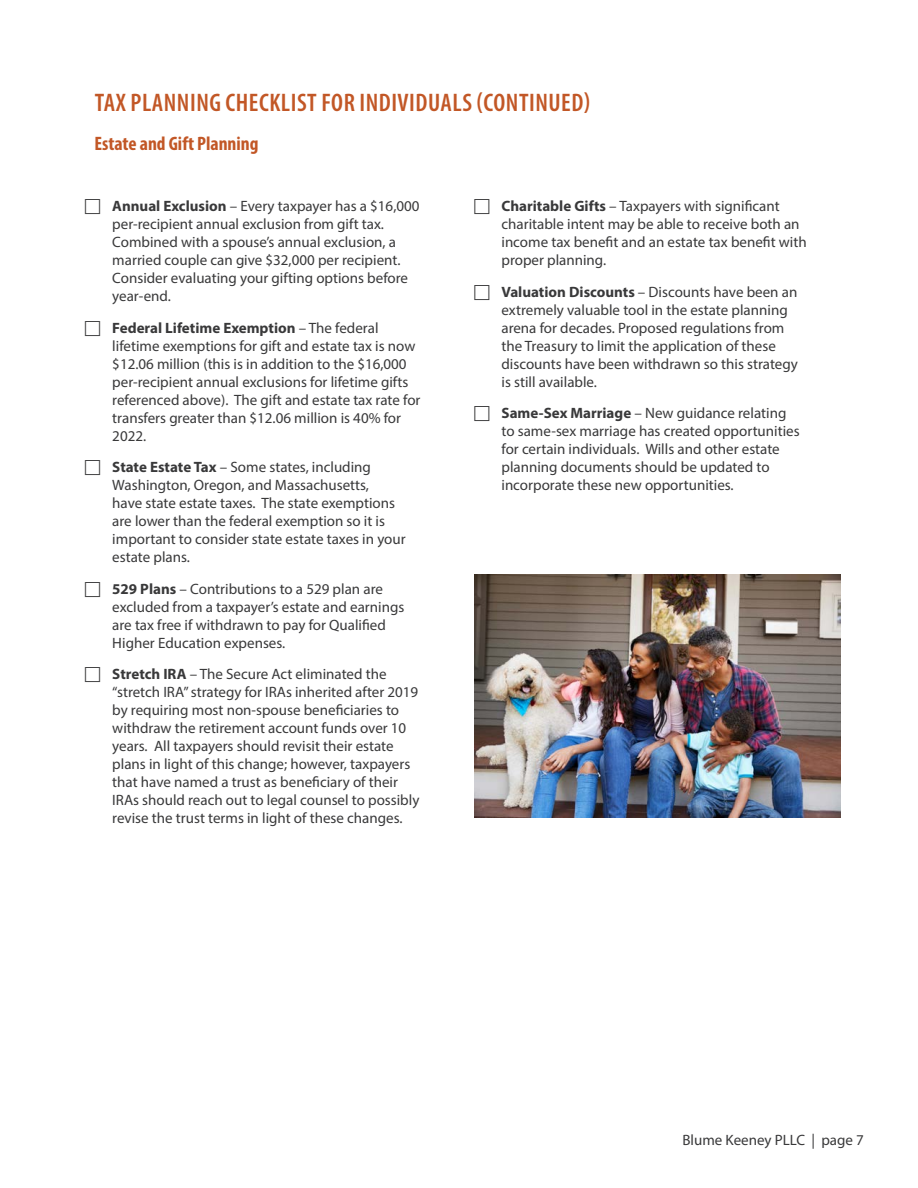
<style>
.page{position:relative;width:918px;height:1188px;background:#fff}
.page>*{position:absolute;margin:0;border:0;box-sizing:border-box;transform-origin:0 0}
.Titles{font:600 condensed 25.5px "Myriad Pro";letter-spacing:.02em;color:#c25726}
.Titles-2{font:700 condensed 19.5px "Myriad Pro";color:#c25726}
.checklist{font:15px/18px "Myriad Pro";color:#39393a}
.s1{font-weight:700}
</style>
<div class="page">
<img style="left:474px;top:575px;width:366px;height:243px">
<p class="Titles" style="left:95px;top:88px;width:497px">TAX PLANNING CHECKLIST FOR INDIVIDUALS (CONTINUED)</p>
<p class="Titles-2" style="left:94px;top:132px;width:166px">Estate and Gift Planning</p>
<p class="checklist" style="left:112px;top:197px;width:309px"><span class="s1">Annual Exclusion</span> – Every taxpayer has a $16,000 per-recipient annual exclusion from gift tax.<br>Combined with a spouse’s annual exclusion, a married couple can give $32,000 per recipient.<br>Consider evaluating your gifting options before year-end.</p>
<p class="checklist" style="left:112px;top:319px;width:310px"><span class="s1">Federal Lifetime Exemption</span> – The federal lifetime exemptions for gift and estate tax is now $12.06 million (this is in addition to the $16,000 per-recipient annual exclusions for lifetime gifts referenced above). The gift and estate tax rate for transfers greater than $12.06 million is 40% for 2022.</p>
<p class="checklist" style="left:112px;top:458px;width:295px"><span class="s1">State Estate Tax</span> – Some states, including Washington, Oregon, and Massachusetts,<br>have state estate taxes. The state exemptions are lower than the federal exemption so it is important to consider state estate taxes in your estate plans.</p>
<p class="checklist" style="left:112px;top:580px;width:294px"><span class="s1">529 Plans</span> – Contributions to a 529 plan are excluded from a taxpayer’s estate and earnings are tax free if withdrawn to pay for Qualified Higher Education expenses.</p>
<p class="checklist" style="left:112px;top:665px;width:309px"><span class="s1">Stretch IRA</span> – The Secure Act eliminated the “stretch IRA” strategy for IRAs inherited after 2019 by requiring most non-spouse beneficiaries to withdraw the retirement account funds over 10 years. All taxpayers should revisit their estate plans in light of this change; however, taxpayers that have named a trust as beneficiary of their IRAs should reach out to legal counsel to possibly revise the trust terms in light of these changes.</p>
<p class="checklist" style="left:501px;top:197px;width:307px"><span class="s1">Charitable Gifts</span> – Taxpayers with significant charitable intent may be able to receive both an income tax benefit and an estate tax benefit with proper planning.</p>
<p class="checklist" style="left:501px;top:283px;width:298px"><span class="s1">Valuation Discounts</span> – Discounts have been an extremely valuable tool in the estate planning arena for decades. Proposed regulations from the Treasury to limit the application of these discounts have been withdrawn so this strategy is still available.</p>
<p class="checklist" style="left:501px;top:404px;width:300px"><span class="s1">Same-Sex Marriage</span> – New guidance relating to same-sex marriage has created opportunities for certain individuals. Wills and other estate planning documents should be updated to incorporate these new opportunities.</p>
<p class="checklist" style="left:683px;top:1131px;width:183px">Blume Keeney PLLC | page 7</p>
</div>
